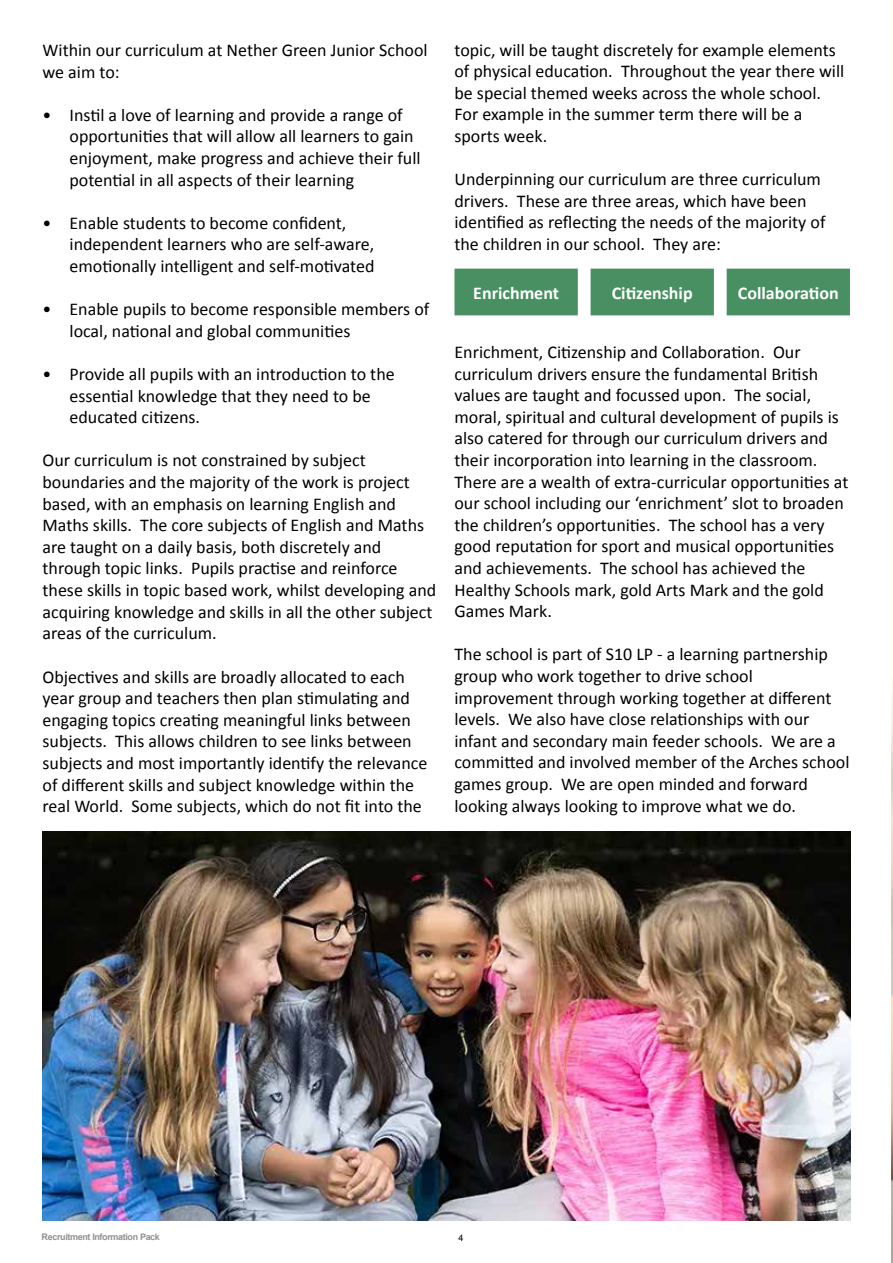
<style>
.page{position:relative;width:893px;height:1263px;background:#fff}
.page>*{position:absolute;margin:0;border:0;box-sizing:border-box;transform-origin:0 0}
.t1{font:18px/21.6px "Calibri";color:#000}
.t2{font:700 18px "Calibri";color:#fff}
.t3{font:700 9px "Arial";letter-spacing:-.04em;color:#8f9194}
.t4{font:9px "Arial";color:#000}
</style>
<div class="page">
<hr style="left:892px;top:0;width:1px;height:1262px;background:#fffde7">
<img style="left:892px;top:716px;width:1px;height:547px">
<img style="left:43px;top:831px;width:807px;height:389px">
<svg style="left:454px;top:269px;width:396px;height:46px;background:#56986d"></svg>
<p class="t1" style="left:43px;top:39px;width:387px">Within our curriculum at Nether Green Junior School we aim to:</p>
<p class="t1" style="left:70px;top:104px;width:353px;text-indent:-27px">• Instil a love of learning and provide a range of opportunities that will allow all learners to gain enjoyment, make progress and achieve their full potential in all aspects of their learning</p>
<p class="t1" style="left:70px;top:212px;width:306px;text-indent:-27px">• Enable students to become confident, independent learners who are self-aware, emotionally intelligent and self-motivated</p>
<p class="t1" style="left:70px;top:298px;width:361px;text-indent:-27px">• Enable pupils to become responsible members of local, national and global communities</p>
<p class="t1" style="left:70px;top:363px;width:327px;text-indent:-27px">• Provide all pupils with an introduction to the essential knowledge that they need to be educated citizens.</p>
<p class="t1" style="left:43px;top:449px;width:395px">Our curriculum is not constrained by subject boundaries and the majority of the work is project based, with an emphasis on learning English and Maths skills. The core subjects of English and Maths are taught on a daily basis, both discretely and through topic links. Pupils practise and reinforce these skills in topic based work, whilst developing and acquiring knowledge and skills in all the other subject areas of the curriculum.</p>
<p class="t1" style="left:43px;top:665px;width:386px">Objectives and skills are broadly allocated to each year group and teachers then plan stimulating and engaging topics creating meaningful links between subjects. This allows children to see links between subjects and most importantly identify the relevance of different skills and subject knowledge within the real World. Some subjects, which do not fit into the</p>
<p class="t1" style="left:454px;top:38px;width:391px">topic, will be taught discretely for example elements of physical education. Throughout the year there will be special themed weeks across the whole school.<br>For example in the summer term there will be a sports week.</p>
<p class="t1" style="left:454px;top:168px;width:372px">Underpinning our curriculum are three curriculum drivers. These are three areas, which have been identified as reflecting the needs of the majority of the children in our school. They are:</p>
<p class="t2" style="left:473px;top:280px;width:87px">Enrichment</p>
<p class="t2" style="left:612px;top:280px;width:82px">Citizenship</p>
<p class="t2" style="left:738px;top:280px;width:102px">Collaboration</p>
<p class="t1" style="left:454px;top:341px;width:395px">Enrichment, Citizenship and Collaboration. Our curriculum drivers ensure the fundamental British values are taught and focussed upon. The social, moral, spiritual and cultural development of pupils is also catered for through our curriculum drivers and their incorporation into learning in the classroom.<br>There are a wealth of extra-curricular opportunities at our school including our ‘enrichment’ slot to broaden the children’s opportunities. The school has a very good reputation for sport and musical opportunities and achievements. The school has achieved the Healthy Schools mark, gold Arts Mark and the gold Games Mark.</p>
<p class="t1" style="left:454px;top:643px;width:396px">The school is part of S10 LP - a learning partnership group who work together to drive school improvement through working together at different levels. We also have close relationships with our infant and secondary main feeder schools. We are a committed and involved member of the Arches school games group. We are open minded and forward looking always looking to improve what we do.</p>
<p class="t3" style="left:42px;top:1231px;width:120px">Recruitment Information Pack</p>
<p class="t4" style="left:458px;top:1232px;width:7px">4</p>
</div>
